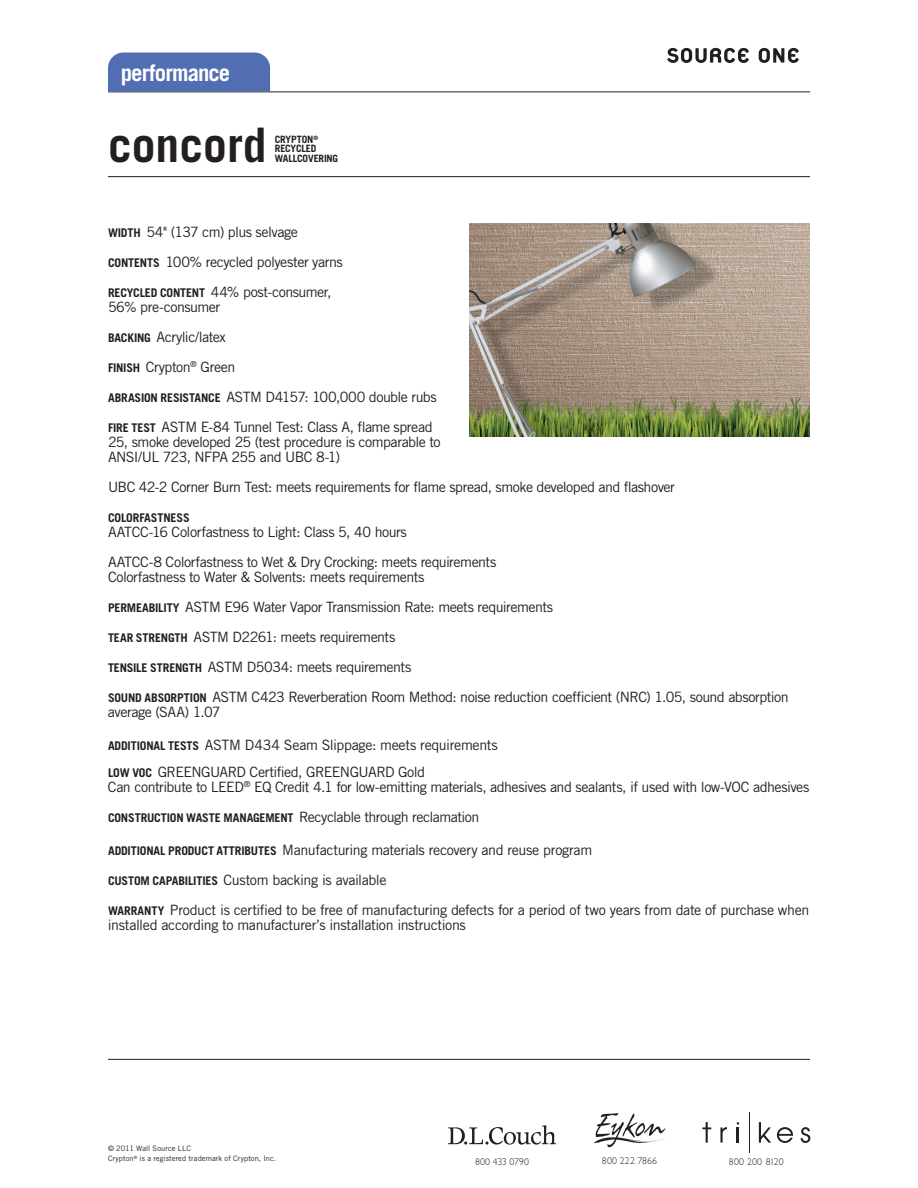
<style>
.page{position:relative;width:918px;height:1188px;background:#fff}
.page>*{position:absolute;margin:0;border:0;box-sizing:border-box;transform-origin:0 0}
.t1{font:700 47.7px "Trade Gothic";color:#231f20}
.t2{font:700 22.8px "Trade Gothic";letter-spacing:-.04em;color:#fff}
.t3{font:14.25px/30px "Trade Gothic";letter-spacing:-.03em;color:#231f20}
.t4{font:700 12px "Trade Gothic";letter-spacing:-.01em;color:#231f20}
.t5{font:700 10.2px/9.3px "Trade Gothic";letter-spacing:-.02em;color:#231f20}
.t6{font:300 9.75px "Gill Sans";color:#231f20}
.t7{font:7.5px/9.8px "Trade Gothic";letter-spacing:.01em;color:#231f20}
.s1{font-weight:700;font-size:12px}
</style>
<div class="page">
<hr style="left:108px;top:1059px;width:702px;height:1px;background:#231f20">
<hr style="left:108px;top:92px;width:702px;height:1px;background:#231f20">
<hr style="left:108px;top:176px;width:702px;height:1px;background:#231f20">
<svg style="left:667px;top:48px;width:82px;height:15px"></svg>
<svg style="left:759px;top:48px;width:40px;height:15px"></svg>
<div style="left:108px;top:53px;width:162px;height:39px;background:#526eb2"></div>
<img style="left:469px;top:223px;width:340px;height:214px">
<svg style="left:448px;top:1125px;width:108px;height:20px"></svg>
<hr style="left:749px;top:1112px;width:1px;height:41px;background:#231f20">
<svg style="left:594px;top:1113px;width:216px;height:35px"></svg>
<p class="t2" style="left:121px;top:59px;width:111px">performance</p>
<p class="t1" style="left:108px;top:115px;width:160px">concord</p>
<p class="t5" style="left:275px;top:134px;width:65px">CRYPTON<sup>®<br></sup>RECYCLED<br>WALLCOVERING</p>
<p class="t3" style="left:108px;top:217px;width:236px"><span class="s1">WIDTH</span> 54" (137 cm) plus selvage<br><span class="s1">CONTENTS</span> 100% recycled polyester yarns<br><span class="s1">RECYCLED CONTENT</span> 44% post-consumer,</p>
<p class="t3" style="left:108px;top:292px;width:330px">56% pre-consumer<br><span class="s1">BACKING</span> Acrylic/latex<br><span class="s1">FINISH</span> Crypton<sup>®</sup> Green<br><span class="s1">ABRASION RESISTANCE</span> ASTM D4157: 100,000 double rubs <span class="s1">FIRE TEST</span> ASTM E-84 Tunnel Test: Class A, flame spread</p>
<p class="t3" style="left:108px;top:434px;width:334px;line-height:15px">25, smoke developed 25 (test procedure is comparable to<br>ANSI/UL 723, NFPA 255 and UBC 8-1)</p>
<p class="t3" style="left:108px;top:472px;width:569px">UBC 42-2 Corner Burn Test: meets requirements for flame spread, smoke developed and flashover</p>
<p class="t4" style="left:108px;top:510px;width:83px">COLORFASTNESS</p>
<p class="t3" style="left:108px;top:517px;width:390px">AATCC-16 Colorfastness to Light: Class 5, 40 hours<br>AATCC-8 Colorfastness to Wet &amp; Dry Crocking: meets requirements</p>
<p class="t3" style="left:108px;top:562px;width:682px">Colorfastness to Water &amp; Solvents: meets requirements<br><span class="s1">PERMEABILITY</span> ASTM E96 Water Vapor Transmission Rate: meets requirements<br><span class="s1">TEAR STRENGTH</span> ASTM D2261: meets requirements<br><span class="s1">TENSILE STRENGTH</span> ASTM D5034: meets requirements<br><span class="s1">SOUND ABSORPTION</span> ASTM C423 Reverberation Room Method: noise reduction coefficient (NRC) 1.05, sound absorption</p>
<p class="t3" style="left:108px;top:697px;width:114px">average (SAA) 1.07</p>
<p class="t3" style="left:108px;top:731px;width:391px;line-height:27px"><span class="s1">ADDITIONAL TESTS</span> ASTM D434 Seam Slippage: meets requirements<br><span class="s1">LOW VOC</span> GREENGUARD Certified, GREENGUARD Gold</p>
<p class="t3" style="left:108px;top:772px;width:703px">Can contribute to LEED<sup>®</sup> EQ Credit 4.1 for low-emitting materials, adhesives and sealants, if used with low-VOC adhesives<br><span class="s1">CONSTRUCTION WASTE MANAGEMENT</span> Recyclable through reclamation</p>
<p class="t3" style="left:108px;top:835px;width:703px"><span class="s1">ADDITIONAL PRODUCT ATTRIBUTES</span> Manufacturing materials recovery and reuse program<br><span class="s1">CUSTOM CAPABILITIES</span> Custom backing is available<br><span class="s1">WARRANTY</span> Product is certified to be free of manufacturing defects for a period of two years from date of purchase when</p>
<p class="t3" style="left:108px;top:910px;width:359px">installed according to manufacturer’s installation instructions</p>
<p class="t7" style="left:108px;top:1144px;width:170px">© 2011 Wall Source LLC<br>Crypton<sup>®</sup> is a registered trademark of Crypton, Inc.</p>
<p class="t6" style="left:475px;top:1154px;width:55px">800 433 0790</p>
<p class="t6" style="left:602px;top:1153px;width:56px">800 222 7866</p>
<p class="t6" style="left:729px;top:1154px;width:56px">800 200 8120</p>
</div>
